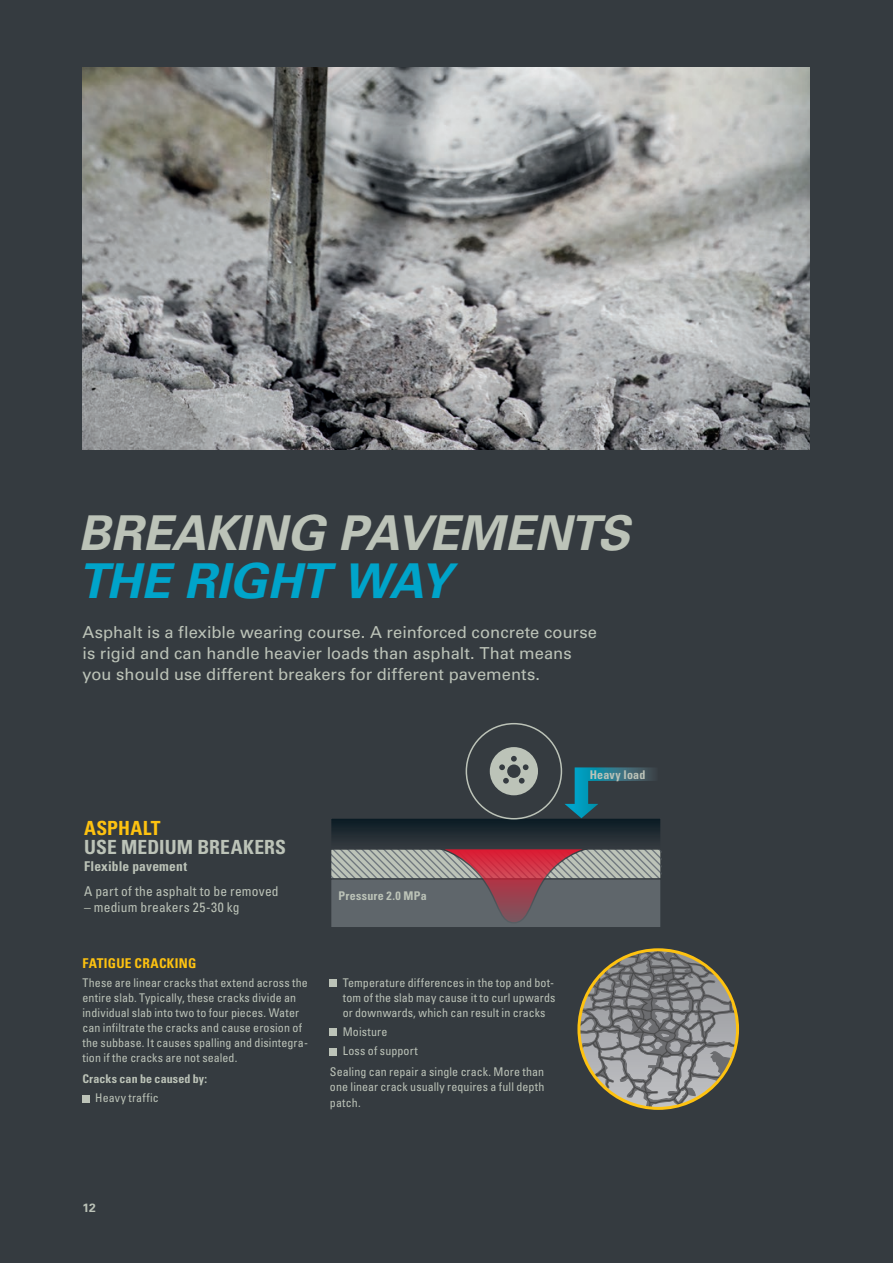
<style>
.page{position:relative;width:893px;height:1263px;background:#353b40}
.page>*{position:absolute;margin:0;border:0;box-sizing:border-box;transform-origin:0 0}
.t1{font:italic 700 48px "Univers";letter-spacing:-.015em;color:#bcc3b8}
.t2{font:italic 700 48px "Univers";letter-spacing:-.015em;color:#00a4ca}
.t3{font:700 condensed 19.5px "Univers";letter-spacing:.005em;color:#bcc3b8}
.t4{font:700 condensed 19.5px "Univers";letter-spacing:.01em;color:#fec210}
.t5{font:16.5px/21px "Univers";letter-spacing:.005em;color:#bcc3b8}
.t6{font:condensed 13.5px "Univers";letter-spacing:.01em;color:#bcc3b8}
.t7{font:700 condensed 13.5px "Univers";letter-spacing:.01em;color:#bcc3b8}
.t8{font:700 condensed 13.5px "Univers";letter-spacing:.015em;color:#fec210}
.t9{font:condensed 12px/15px "Univers";letter-spacing:.01em;color:#bcc3b8}
.t10{font:700 condensed 12px "Univers";letter-spacing:.015em;color:#bcc3b8}
.t11{font:700 12px "Univers";color:#bcc3b8}
</style>
<div class="page">
<img style="left:82px;top:67px;width:728px;height:383px">
<svg style="left:581px;top:950px;width:156px;height:158px"></svg>
<div style="left:577px;top:948px;width:162px;height:162px;border:3px solid #fec210;border-radius:50%"></div>
<div style="left:330px;top:878px;width:332px;height:50px;background:#5f666b;border:1px solid #353b40"></div>
<svg style="left:332px;top:819px;width:328px;height:21px"></svg>
<div style="left:330px;top:817px;width:332px;height:32px;border:1px solid #353b40"></div>
<svg style="left:330px;top:847px;width:331px;height:77px"></svg>
<svg style="left:564px;top:767px;width:94px;height:51px"></svg>
<div style="left:466px;top:723px;width:96px;height:96px;border:2px solid #bcc3b8;border-radius:50%"></div>
<div style="left:490px;top:747px;width:48px;height:48px;background:#bcc3b8;border-radius:50%"></div>
<div style="left:507px;top:764px;width:14px;height:14px;background:#353b40;border-radius:50%"></div>
<svg style="left:511px;top:756px;width:6px;height:6px"></svg>
<svg style="left:523px;top:764px;width:6px;height:6px"></svg>
<svg style="left:499px;top:764px;width:6px;height:6px"></svg>
<svg style="left:519px;top:778px;width:6px;height:6px"></svg>
<svg style="left:503px;top:778px;width:6px;height:6px"></svg>
<div style="left:82px;top:1095px;width:7px;height:7px;background:#bcc3b8"></div>
<div style="left:330px;top:979px;width:7px;height:7px;background:#bcc3b8"></div>
<div style="left:330px;top:1029px;width:7px;height:7px;background:#bcc3b8"></div>
<div style="left:330px;top:1048px;width:7px;height:7px;background:#bcc3b8"></div>
<h1 class="t1" style="left:78px;top:505px;width:553px">BREAKING PAVEMENTS</h1>
<h1 class="t2" style="left:78px;top:553px;width:375px">THE RIGHT WAY</h1>
<h3 class="t5" style="left:82px;top:622px;width:516px">Asphalt is a flexible wearing course. A reinforced concrete course is rigid and can handle heavier loads than asphalt. That means you should use different breakers for different pavements.</h3>
<h2 class="t4" style="left:84px;top:816px;width:78px">ASPHALT</h2>
<h2 class="t3" style="left:84px;top:835px;width:203px">USE MEDIUM BREAKERS</h2>
<p class="t7" style="left:84px;top:858px;width:104px">Flexible pavement</p>
<p class="t6" style="left:84px;top:882px;width:196px">A part of the asphalt to be removed</p>
<p class="t6" style="left:84px;top:899px;width:157px">– medium breakers 25-30 kg</p>
<p class="t8" style="left:82px;top:954px;width:115px">FATIGUE CRACKING</p>
<p class="t9" style="left:82px;top:975px;width:227px">These are linear cracks that extend across the entire slab. Typically, these cracks divide an individual slab into two to four pieces. Water can infiltrate the cracks and cause erosion of the subbase. It causes spalling and disintegra&shy;tion if the cracks are not sealed.</p>
<p class="t10" style="left:82px;top:1071px;width:126px">Cracks can be caused by:</p>
<p class="t9" style="left:95px;top:1090px;width:65px">Heavy traffic</p>
<p class="t10" style="left:338px;top:889px;width:90px">Pressure 2.0 MPa</p>
<p class="t9" style="left:343px;top:975px;width:214px;text-align:justify">Temperature differences in the top and bot&shy;tom of the slab may cause it to curl upwards or downwards, which can result in cracks</p>
<p class="t9" style="left:343px;top:1022px;width:76px;line-height:19.2px">Moisture<br>Loss of support</p>
<p class="t9" style="left:330px;top:1064px;width:216px;text-align:justify">Sealing can repair a single crack. More than one linear crack usually requires a full depth patch.</p>
<p class="t10" style="left:590px;top:767px;width:57px">Heavy load</p>
<p class="t11" style="left:82px;top:1201px;width:15px">12</p>
</div>
